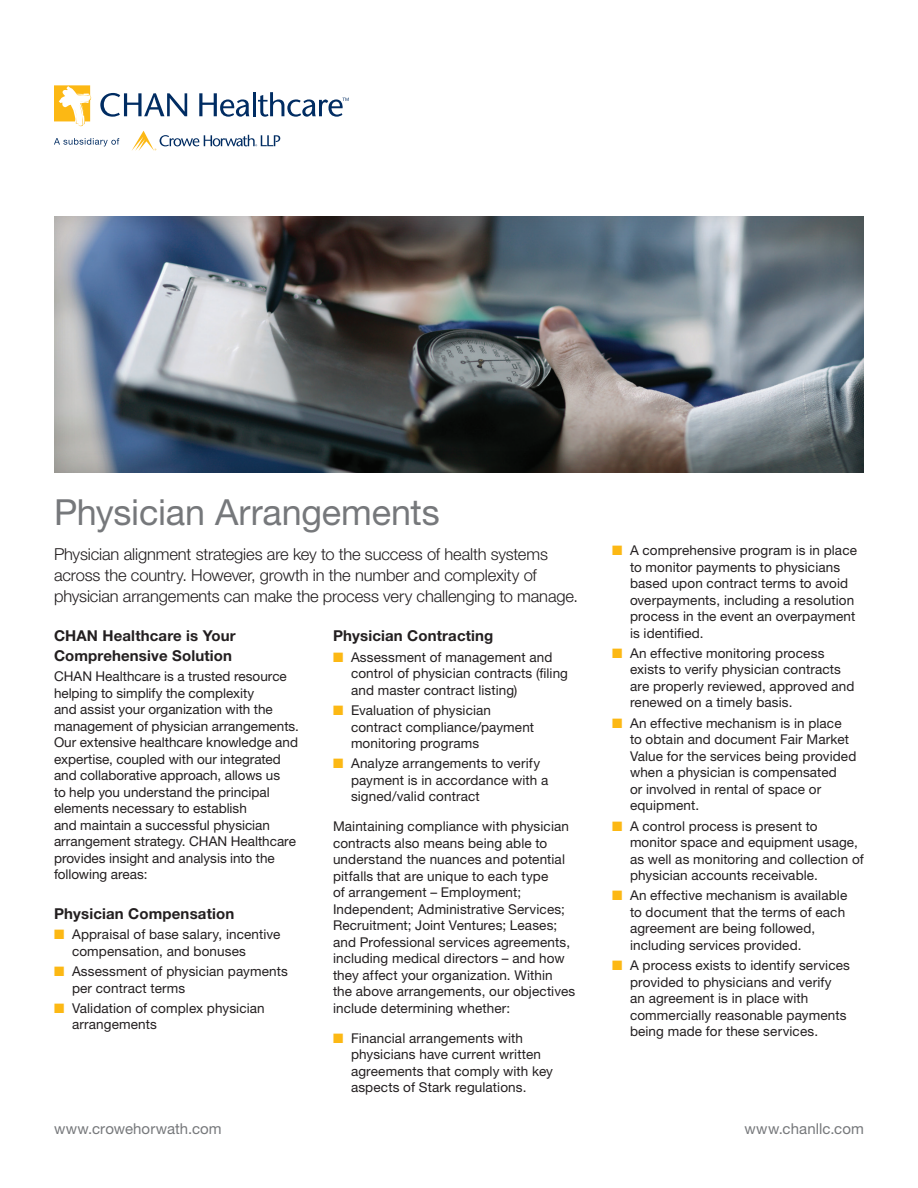
<style>
.page{position:relative;width:918px;height:1188px;background:#fff}
.page>*{position:absolute;margin:0;border:0;box-sizing:border-box;transform-origin:0 0}
.t1{font:36px "Helvetica Neue LT Std";letter-spacing:-.005em;color:#76787b}
.Lead_In{font:300 16.5px/21px "Helvetica Neue LT Std";letter-spacing:-.01em;color:#231f20}
.Subhead_3{font:700 15px/19.5px "Helvetica Neue LT Std";letter-spacing:.01em;color:#231f20}
.t2{font:15px "Helvetica Neue LT Std";letter-spacing:.005em;color:#76787b}
.Body_Text{font:13.5px/16.5px "Helvetica Neue LT Std";letter-spacing:.01em;color:#231f20}
.s1{color:#fcb814}
</style>
<div class="page">
<svg style="left:54px;top:85px;width:295px;height:66px"></svg>
<div style="left:54px;top:215px;width:813px;height:258px;background:#231f20;opacity:.25"></div>
<p class="t1" style="left:54px;top:491px;width:387px">Physician Arrangements</p>
<p class="Lead_In" style="left:54px;top:543px;width:526px">Physician alignment strategies are key to the success of health systems across the country. However, growth in the number and complexity of physician arrangements can make the process very challenging to manage.</p>
<p class="Subhead_3" style="left:54px;top:626px;width:183px">CHAN Healthcare is Your<br>Comprehensive Solution</p>
<p class="Body_Text" style="left:54px;top:668px;width:247px">CHAN Healthcare is a trusted resource helping to simplify the complexity<br>and assist your organization with the management of physician arrangements.<br>Our extensive healthcare knowledge and expertise, coupled with our integrated and collaborative approach, allows us<br>to help you understand the principal elements necessary to establish<br>and maintain a successful physician arrangement strategy. CHAN Healthcare provides insight and analysis into the following areas:</p>
<p class="Subhead_3" style="left:54px;top:904px;width:182px">Physician Compensation</p>
<p class="Body_Text" style="left:72px;top:926px;width:210px;text-indent:-18px"><span class="s1">■</span> Appraisal of base salary, incentive compensation, and bonuses</p>
<p class="Body_Text" style="left:72px;top:963px;width:217px;text-indent:-18px"><span class="s1">■</span> Assessment of physician payments per contract terms</p>
<p class="Body_Text" style="left:72px;top:1000px;width:194px;text-indent:-18px"><span class="s1">■</span> Validation of complex physician arrangements</p>
<p class="Subhead_3" style="left:333px;top:626px;width:162px">Physician Contracting</p>
<p class="Body_Text" style="left:351px;top:649px;width:219px;text-indent:-18px"><span class="s1">■</span> Assessment of management and control of physician contracts (filing and master contract listing)</p>
<p class="Body_Text" style="left:351px;top:702px;width:185px;text-indent:-18px"><span class="s1">■</span> Evaluation of physician contract compliance/payment monitoring programs</p>
<p class="Body_Text" style="left:351px;top:755px;width:199px;text-indent:-18px"><span class="s1">■</span> Analyze arrangements to verify payment is in accordance with a signed/valid contract</p>
<p class="Body_Text" style="left:333px;top:818px;width:244px">Maintaining compliance with physician contracts also means being able to understand the nuances and potential pitfalls that are unique to each type<br>of arrangement – Employment; Independent; Administrative Services; Recruitment; Joint Ventures; Leases; and Professional services agreements, including medical directors – and how they affect your organization. Within<br>the above arrangements, our objectives include determining whether:</p>
<p class="Body_Text" style="left:351px;top:1030px;width:204px;text-indent:-18px"><span class="s1">■</span> Financial arrangements with physicians have current written agreements that comply with key aspects of Stark regulations.</p>
<p class="Body_Text" style="left:630px;top:542px;width:229px;text-indent:-18px"><span class="s1">■</span> A comprehensive program is in place to monitor payments to physicians based upon contract terms to avoid overpayments, including a resolution process in the event an overpayment is identified.</p>
<p class="Body_Text" style="left:630px;top:645px;width:226px;text-indent:-18px"><span class="s1">■</span> An effective monitoring process exists to verify physician contracts are properly reviewed, approved and renewed on a timely basis.</p>
<p class="Body_Text" style="left:630px;top:715px;width:228px;text-indent:-18px"><span class="s1">■</span> An effective mechanism is in place to obtain and document Fair Market<br>Value for the services being provided when a physician is compensated<br>or involved in rental of space or equipment.</p>
<p class="Body_Text" style="left:630px;top:817px;width:235px;text-indent:-18px"><span class="s1">■</span> A control process is present to monitor space and equipment usage, as well as monitoring and collection of physician accounts receivable.</p>
<p class="Body_Text" style="left:630px;top:887px;width:219px;text-indent:-18px"><span class="s1">■</span> An effective mechanism is available to document that the terms of each agreement are being followed, including services provided.</p>
<p class="Body_Text" style="left:630px;top:957px;width:221px;text-indent:-18px"><span class="s1">■</span> A process exists to identify services provided to physicians and verify an agreement is in place with commercially reasonable payments being made for these services.</p>
<p class="t2" style="left:54px;top:1120px;width:169px">www.crowehorwath.com</p>
<p class="t2" style="left:744px;top:1120px;width:121px">www.chanllc.com</p>
</div>
